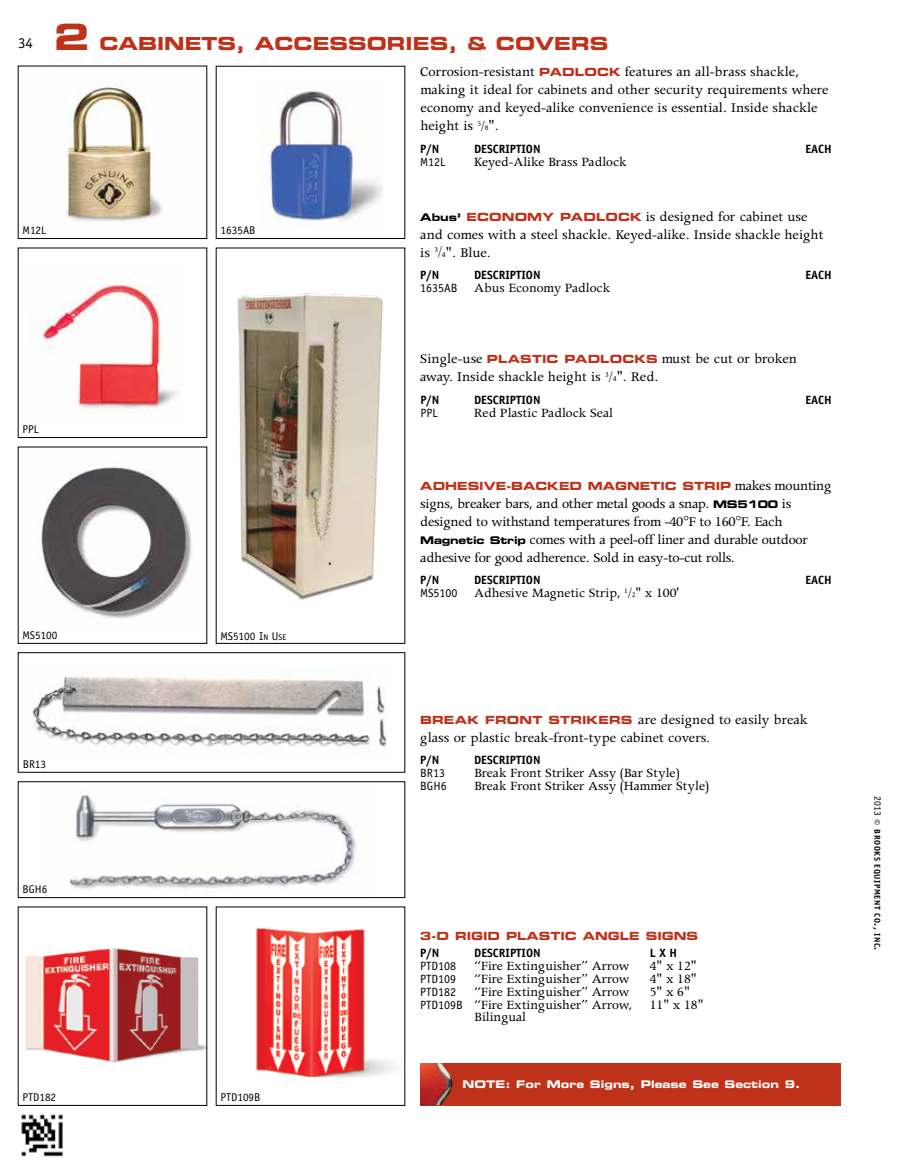
<style>
.page{position:relative;width:918px;height:1175px;background:#fff}
.page>*{position:absolute;margin:0;border:0;box-sizing:border-box;transform-origin:0 0}
.t1{font:18px "Eurostile LT Bold Extended Two";color:#c0311a}
.t2{font:15px/18px "Apollo";color:#000}
.t3{font:15px/18px "Apollo";letter-spacing:-.02em;color:#000}
.t4{font:15px "Officina Sans";color:#000}
.t5{font:14.25px/12.8px "Apollo";color:#000}
.t6{font:700 12px "Officina Sans";color:#000}
.t7{font:12px "Officina Sans";color:#000}
.t8{font:11.25px "Eurostile LT Bold Extended Two";color:#c0311a}
.t9{font:11.25px "Officina Sans";color:#000}
.t10{font:10.5px "Eurostile LT Bold Extended Two";color:#fff}
.t11{font:700 8.4px "Officina Sans";letter-spacing:.065em;color:#000}
.s1{font-size:36px}
.s2{font-family:"Eurostile LT Bold Extended Two";font-size:11.25px;color:#c0311a}
.s3{font-size:7.8px}
.s4{font-size:8.25px}
.s5{font-family:"Officina Sans";font-size:12px}
.s6{font-size:10.5px;color:#000}
.s7{font-family:"Apollo";font-size:15px;color:#000}
.s8{font-family:"Eurostile LT Bold Extended Two";font-size:10.5px}
.s9{font-style:inherit}
.s10{font-size:8.4px}
.s11{font-weight:400;font-size:9.75px}
.s12{font-weight:400;font-size:11.25px}
.s13{font-size:9.75px}
.s14{font-size:10.5px}
</style>
<div class="page">
<img style="left:21px;top:1114px;width:42px;height:43px">
<img style="left:66px;top:85px;width:96px;height:137px">
<img style="left:39px;top:284px;width:138px;height:125px">
<img style="left:41px;top:466px;width:151px;height:152px">
<img style="left:260px;top:90px;width:123px;height:131px">
<img style="left:237px;top:293px;width:146px;height:307px">
<img style="left:32px;top:675px;width:355px;height:72px">
<div style="left:18px;top:652px;width:387px;height:120px;border:1px solid #000"></div>
<img style="left:69px;top:795px;width:287px;height:94px">
<div style="left:18px;top:781px;width:387px;height:116px;border:1px solid #000"></div>
<img style="left:256px;top:928px;width:139px;height:150px">
<img style="left:25px;top:948px;width:180px;height:115px">
<div style="left:420px;top:1063px;width:421px;height:42px;background:#c0311a"></div>
<img style="left:420px;top:1063px;width:33px;height:42px">
<p class="t4" style="left:18px;top:34px;width:16px">34</p>
<p class="t1" style="left:54px;top:31px;width:83px"><span class="s1">2</span> CABINETS</p>
<p class="t1" style="left:236px;top:31px;width:57px">, ACCESSORIES</p>
<p class="t1" style="left:448px;top:31px;width:86px">, &amp; COVERS</p>
<p class="t2" style="left:420px;top:63px;width:410px">Corrosion-resistant <span class="s2">PADLOCK</span> features an all-brass shackle, making it ideal for cabinets and other security requirements where economy and keyed-alike convenience is essential. Inside shackle height is <sup>5</sup><sup>/</sup><span class="s3">8</span>".</p>
<p class="t6" style="left:420px;top:141px;width:19px">P/N</p>
<p class="t6" style="left:474px;top:141px;width:66px">DESCRIPTION</p>
<p class="t6" style="left:806px;top:141px;width:26px">EACH</p>
<p class="t7" style="left:420px;top:154px;width:27px">M12L</p>
<p class="t5" style="left:474px;top:155px;width:154px">Keyed-Alike Brass Padlock</p>
<p class="t9" style="left:22px;top:224px;width:25px">M12L</p>
<p class="t9" style="left:220px;top:224px;width:37px">1635AB</p>
<p class="t2" style="left:420px;top:208px;width:405px;text-indent:122px"><span class="s2">Y PADLOCK</span> is designed for cabinet use and comes with a steel shackle. Keyed-alike. Inside shackle height is <sup>3</sup><sup>/</sup><span class="s4">4</span>". Blue.</p>
<p class="t6" style="left:420px;top:267px;width:19px">P/N</p>
<p class="t6" style="left:474px;top:267px;width:66px">DESCRIPTION</p>
<p class="t6" style="left:806px;top:267px;width:26px">EACH</p>
<p class="t5" style="left:420px;top:282px;width:192px"><span class="s5">1635AB</span> Abus Economy Padlock</p>
<p class="t8" style="left:420px;top:209px;width:60px"><span class="s6">ABUS’</span> ECONOM</p>
<p class="t9" style="left:22px;top:423px;width:18px">PPL</p>
<p class="t2" style="left:420px;top:350px;width:378px">Single-use <span class="s2">PLASTIC PADLOCKS</span> must be cut or broken away. Inside shackle height is <sup>3</sup><sup>/</sup><span class="s4">4</span>". Red.</p>
<p class="t6" style="left:420px;top:392px;width:19px">P/N</p>
<p class="t6" style="left:474px;top:392px;width:66px">DESCRIPTION</p>
<p class="t6" style="left:806px;top:392px;width:26px">EACH</p>
<p class="t7" style="left:420px;top:405px;width:19px">PPL</p>
<p class="t5" style="left:474px;top:406px;width:140px">Red Plastic Padlock Seal</p>
<p class="t8" style="left:420px;top:478px;width:413px">ADHESIVE-BACKED MAGNETIC STRIP <span class="s7">makes mounting</span></p>
<p class="t3" style="left:420px;top:494px;width:389px">signs, breaker bars, and other metal goods a snap. <span class="s8">MS5100</span> is designed to withstand temperatures from -40°F to 160°F. Each <span class="s8">MAGNETIC STRIP</span> comes with a peel-off liner and durable outdoor adhesive for good adherence. Sold in easy-to-cut rolls.</p>
<p class="t6" style="left:420px;top:572px;width:19px">P/N</p>
<p class="t6" style="left:474px;top:572px;width:66px">DESCRIPTION</p>
<p class="t6" style="left:806px;top:572px;width:26px">EACH</p>
<p class="t5" style="left:420px;top:587px;width:260px"><span class="s5">MS5100</span> Adhesive Magnetic Strip, <sup>1</sup><sup>/</sup><span class="s3">2</span>" x 100'</p>
<p class="t9" style="left:22px;top:628px;width:37px">MS5100</p>
<p class="t9" style="left:23px;top:757px;width:25px">BR13</p>
<p class="t9" style="left:22px;top:882px;width:26px">BGH6</p>
<p class="t9" style="left:220px;top:629px;width:67px">MS5100 <span class="s9">I</span><span class="s10">N</span> <span class="s9">U</span><span class="s10">SE</span></p>
<p class="t9" style="left:22px;top:1090px;width:35px">PTD182</p>
<p class="t9" style="left:220px;top:1090px;width:42px">PTD109B</p>
<p class="t2" style="left:420px;top:711px;width:389px;text-indent:218px">are designed to easily break glass or plastic break-front-type cabinet covers.</p>
<p class="t6" style="left:420px;top:753px;width:19px">P/N</p>
<p class="t6" style="left:474px;top:753px;width:66px">DESCRIPTION</p>
<p class="t7" style="left:420px;top:766px;width:26px">BR13</p>
<p class="t5" style="left:474px;top:767px;width:207px">Break Front Striker Assy (Bar Style)</p>
<p class="t7" style="left:420px;top:779px;width:28px">BGH6</p>
<p class="t5" style="left:474px;top:780px;width:236px">Break Front Striker Assy (Hammer Style)</p>
<p class="t8" style="left:420px;top:712px;width:17px">BREA</p>
<p class="t8" style="left:468px;top:712px;width:32px">K FRONT</p>
<p class="t8" style="left:548px;top:712px;width:11px">STRI</p>
<p class="t8" style="left:586px;top:712px;width:16px">KERS</p>
<p class="t8" style="left:420px;top:927px;width:72px">3-D RIGID</p>
<p class="t8" style="left:506px;top:927px;width:32px">PLASTIC</p>
<p class="t8" style="left:583px;top:927px;width:104px">ANGLE SIGNS</p>
<p class="t6" style="left:420px;top:945px;width:19px">P/N</p>
<p class="t6" style="left:474px;top:945px;width:66px">DESCRIPTION</p>
<p class="t6" style="left:650px;top:945px;width:27px">L X H</p>
<p class="t7" style="left:420px;top:958px;width:37px">PTD108</p>
<p class="t5" style="left:474px;top:959px;width:157px">“Fire Extinguisher” Arrow</p>
<p class="t5" style="left:650px;top:959px;width:48px">4" x 12"</p>
<p class="t7" style="left:420px;top:971px;width:37px">PTD109</p>
<p class="t5" style="left:474px;top:972px;width:157px">“Fire Extinguisher” Arrow</p>
<p class="t5" style="left:650px;top:972px;width:48px">4" x 18"</p>
<p class="t7" style="left:420px;top:984px;width:37px">PTD182</p>
<p class="t5" style="left:474px;top:985px;width:157px">“Fire Extinguisher” Arrow</p>
<p class="t5" style="left:650px;top:985px;width:42px">5" x 6"</p>
<p class="t5" style="left:474px;top:998px;width:159px;text-indent:-54px"><span class="s5">PTD109B</span> “Fire Extinguisher” Arrow,<br>Bilingual</p>
<p class="t5" style="left:650px;top:998px;width:55px">11" x 18"</p>
<p class="t10" style="left:463px;top:1076px;width:339px">NOTE: FOR MORE SIGNS, PLEASE SEE SECTION 9.</p>
<p class="t11" style="left:883px;top:796px;width:155px;rotate:90deg"><span class="s11">2013</span> <span class="s12">©</span> brooks equipment co<span class="s13">.</span><span class="s14">,</span> inc<span class="s13">.</span></p>
</div>
